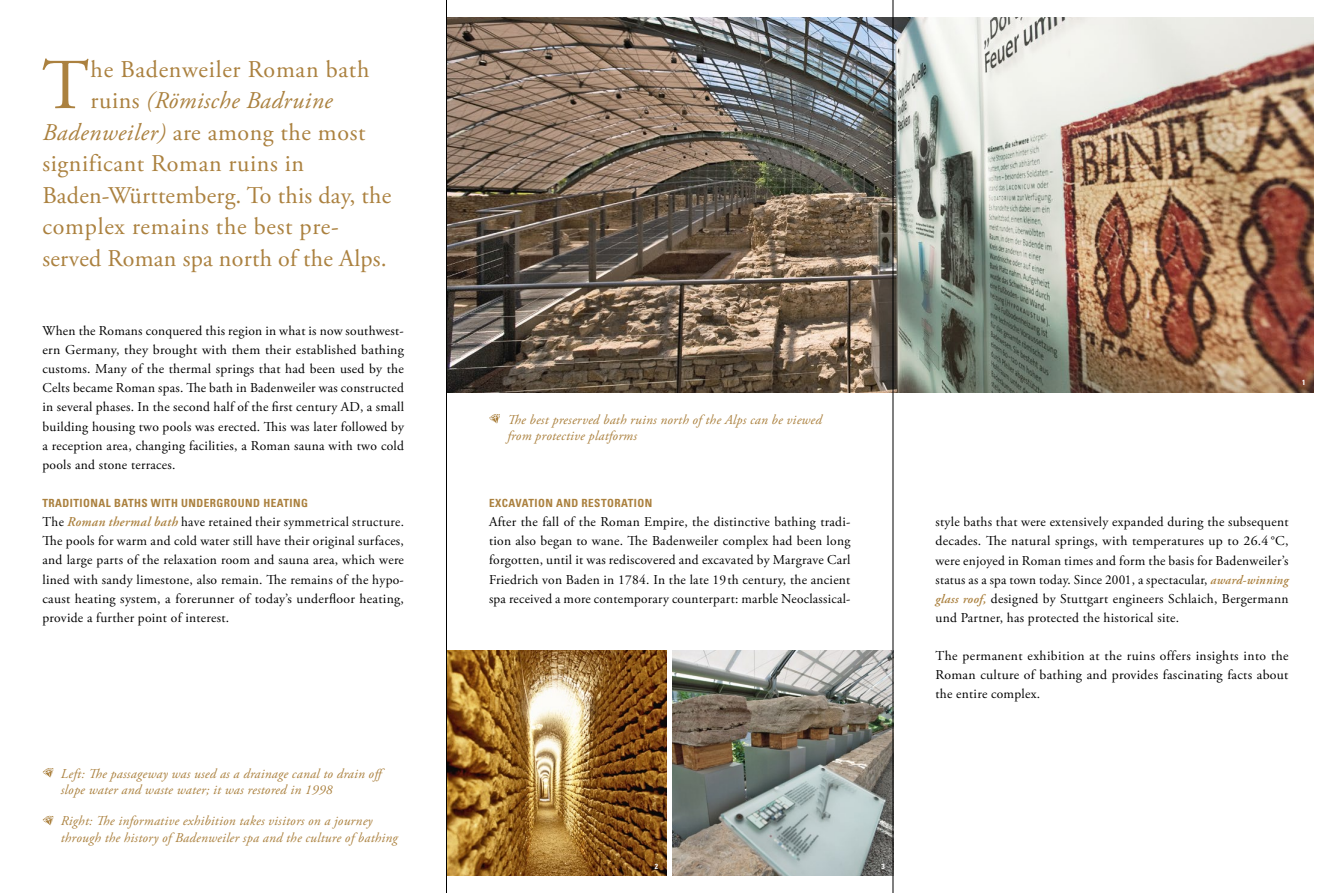
<style>
.page{position:relative;width:1331px;height:893px;background:#fff}
.page>*{position:absolute;margin:0;border:0;box-sizing:border-box;transform-origin:0 0}
.t1{font:71.55px "Adobe Garamond Pro";color:#ab813f}
.t2{font:24px "Adobe Garamond Pro";letter-spacing:.025em;color:#ab813f}
.t3{font:italic 24px "Adobe Garamond Pro";letter-spacing:.02em;color:#ab813f}
.t4{font:13.5px/19.2px "Adobe Garamond Pro";letter-spacing:.02em;color:#000;text-align:justify}
.t5{font:italic 13.5px/16.5px "Adobe Garamond Pro";letter-spacing:.02em;color:#ab813f}
.t6{font:700 condensed 11.25px "Univers LT Std";letter-spacing:.04em;color:#ab813f}
.t7{font:700 condensed 7.5px "Univers LT Std";color:#fff}
.s1{font-style:normal}
.s2{font-style:italic}
.s3{font-weight:600;font-style:italic;color:#ab813f}
.s4{font-weight:600;font-style:italic;font-size:12.75px;color:#ab813f}
</style>
<div class="page">
<svg style="left:489px;top:414px;width:11px;height:10px"></svg>
<svg style="left:43px;top:816px;width:11px;height:9px"></svg>
<svg style="left:43px;top:768px;width:11px;height:10px"></svg>
<img style="left:447px;top:651px;width:219px;height:225px">
<img style="left:447px;top:17px;width:867px;height:375px">
<img style="left:673px;top:651px;width:220px;height:225px">
<hr style="left:446px;top:0;width:1px;height:893px;background:#000">
<hr style="left:893px;top:0;width:1px;height:893px;background:#000">
<h1 class="t1" style="left:42px;top:42px;width:49px">T</h1>
<h2 class="t2" style="left:91px;top:55px;width:280px">he Badenweiler Roman bath</h2>
<h2 class="t3" style="left:91px;top:86px;width:243px"><span class="s1">ruins</span> (Römische Badruine</h2>
<h2 class="t2" style="left:43px;top:118px;width:324px"><span class="s2">Badenweiler)</span> are among the most</h2>
<h2 class="t2" style="left:43px;top:149px;width:263px">significant Roman ruins in</h2>
<h2 class="t2" style="left:43px;top:181px;width:350px">Baden-Württemberg. To this day, the</h2>
<h2 class="t2" style="left:43px;top:212px;width:298px">complex remains the best pre---</h2>
<h2 class="t2" style="left:43px;top:244px;width:346px">served Roman spa north of the Alps.</h2>
<p class="t4" style="left:43px;top:321px;width:363px">When the Romans conquered this region in what is now southwest&shy;ern Germany, they brought with them their established bathing customs. Many of the thermal springs that had been used by the Celts became Roman spas. The bath in Badenweiler was constructed in several phases. In the second half of the first century AD, a small building housing two pools was erected. This was later followed by a reception area, changing facilities, a Roman sauna with two cold pools and stone terraces.</p>
<p class="t6" style="left:43px;top:496px;width:267px">TRADITIONAL BATHS WITH UNDERGROUND HEATING</p>
<p class="t4" style="left:43px;top:513px;width:363px">The <span class="s3">Roman thermal bath</span> have retained their symmetrical structure.<br>The pools for warm and cold water still have their original surfaces, and large parts of the relaxation room and sauna area, which were lined with sandy limestone, also remain. The remains of the hypo&shy;caust heating system, a forerunner of today’s underfloor heating, provide a further point of interest.</p>
<p class="t5" style="left:61px;top:765px;width:327px">Left: The passageway was used as a drainage canal to drain off slope water and waste water; it was restored in 1998</p>
<p class="t5" style="left:61px;top:813px;width:338px">Right: The informative exhibition takes visitors on a journey through the history of Badenweiler spa and the culture of bathing</p>
<p class="t5" style="left:507px;top:411px;width:316px">The best preserved bath ruins north of the Alps can be viewed from protective platforms</p>
<p class="t7" style="left:1302px;top:378px;width:5px">1</p>
<p class="t6" style="left:489px;top:496px;width:165px">EXCAVATION AND RESTORATION</p>
<p class="t4" style="left:489px;top:513px;width:363px">After the fall of the Roman Empire, the distinctive bathing tradi&shy;tion also began to wane. The Badenweiler complex had been long forgotten, until it was rediscovered and excavated by Margrave Carl Friedrich von Baden in 1784. In the late 19th century, the ancient spa received a more contemporary counterpart: marble Neoclassical-</p>
<p class="t4" style="left:935px;top:513px;width:354px">style baths that were extensively expanded during the subsequent decades. The natural springs, with temperatures up to 26.4 °C, were enjoyed in Roman times and form the basis for Badenweiler’s status as a spa town today. Since 2001, a spectacular, <span class="s4">award-winning glass roof,</span> designed by Stuttgart engineers Schlaich, Bergermann und Partner, has protected the historical site.</p>
<p class="t4" style="left:935px;top:647px;width:354px">The permanent exhibition at the ruins offers insights into the Roman culture of bathing and provides fascinating facts about the entire complex.</p>
<p class="t7" style="left:655px;top:862px;width:5px">2</p>
<p class="t7" style="left:881px;top:862px;width:5px">3</p>
</div>
